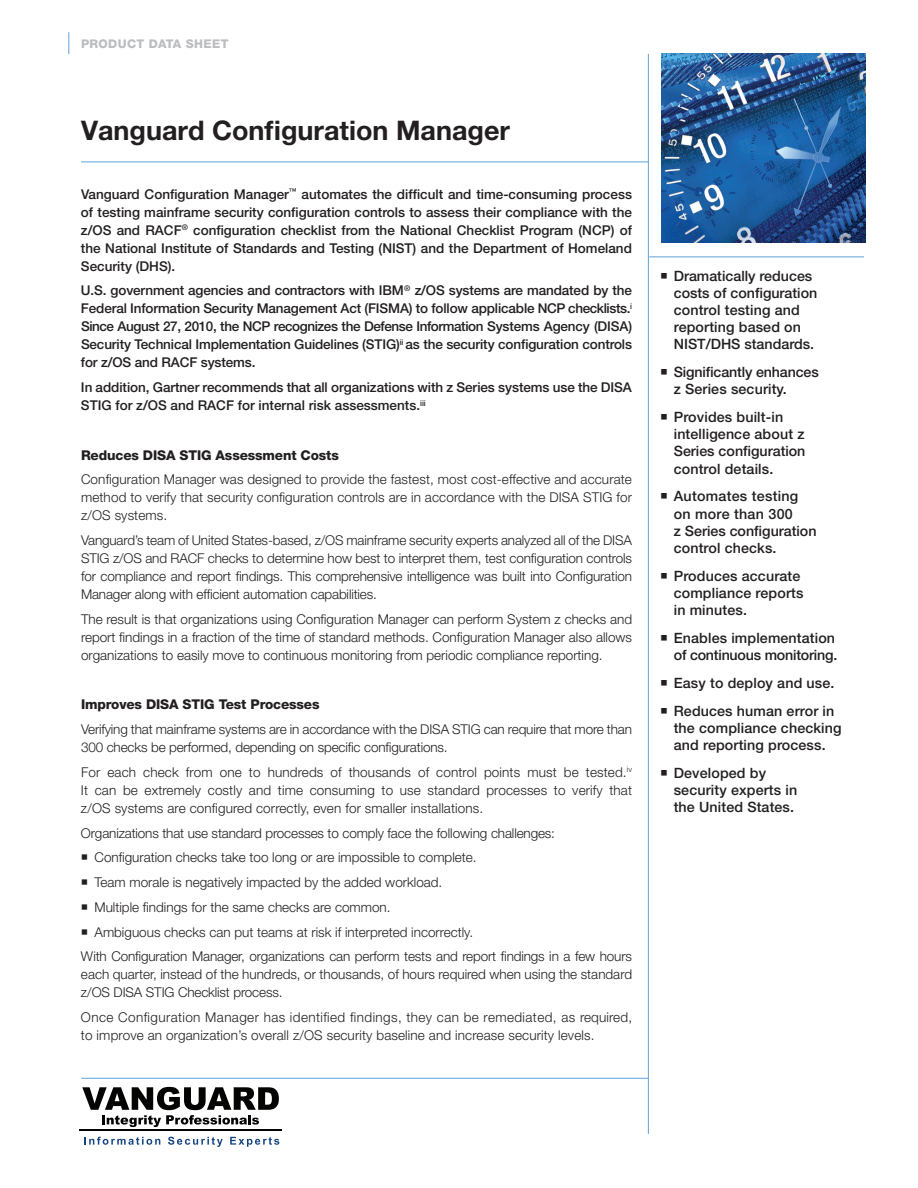
<style>
.page{position:relative;width:918px;height:1188px;background:#fff}
.page>*{position:absolute;margin:0;border:0;box-sizing:border-box;transform-origin:0 0}
.t1{font:700 27px "Helvetica Neue LT Pro";color:#231f20}
.t2{font:500 14.25px/17.1px "Helvetica Neue LT Pro";letter-spacing:.01em;color:#231f20}
.t3{font:500 14.25px/17.1px "Helvetica Neue LT Pro";letter-spacing:-.01em;color:#231f20}
.t4{font:300 13.5px/18px "Helvetica Neue LT Pro";color:#231f20;text-align:justify}
.t5{font:500 13.5px/18px "Helvetica Neue LT Pro";letter-spacing:-.005em;color:#231f20;text-align:justify}
.t6{font:800 13.5px "Helvetica Neue LT Pro";letter-spacing:-.01em;color:#231f20}
.t7{font:800 12px "Helvetica Neue LT Pro";letter-spacing:.03em;color:#bcbdc0}
</style>
<div class="page">
<img style="left:662px;top:53px;width:203px;height:190px">
<hr style="left:648px;top:54px;width:1px;height:1080px;background:#61a1d7">
<svg style="left:68px;top:32px;width:1px;height:22px"></svg>
<hr style="left:649px;top:256px;width:215px;height:1px;background:#61a1d7">
<hr style="left:81px;top:162px;width:567px;height:1px;background:#61a1d7">
<hr style="left:81px;top:1078px;width:567px;height:1px;background:#61a1d7">
<svg style="left:82px;top:1087px;width:197px;height:40px"></svg>
<hr style="left:79px;top:1130px;width:203px;height:1px;background:#040503">
<svg style="left:84px;top:1137px;width:76px;height:8px"></svg>
<svg style="left:168px;top:1137px;width:55px;height:10px"></svg>
<svg style="left:230px;top:1137px;width:49px;height:10px"></svg>
<p class="t7" style="left:81px;top:37px;width:149px">PRODUCT DATA SHEET</p>
<h1 class="t1" style="left:81px;top:113px;width:431px">Vanguard Configuration Manager</h1>
<p class="t5" style="left:81px;top:185px;width:553px">Vanguard Configuration Manager<sup>™</sup> automates the difficult and time-consuming process of testing mainframe security configuration controls to assess their compliance with the z/OS and RACF<sup>®</sup> configuration checklist from the National Checklist Program (NCP) of the National Institute of Standards and Testing (NIST) and the Department of Homeland Security (DHS).</p>
<p class="t5" style="left:81px;top:281px;width:553px">U.S. government agencies and contractors with IBM<sup>®</sup> z/OS systems are mandated by the Federal Information Security Management Act (FISMA) to follow applicable NCP checklists.<sup>i </sup>Since August 27, 2010, the NCP recognizes the Defense Information Systems Agency (DISA)<br>Security Technical Implementation Guidelines (STIG)<sup>ii</sup> as the security configuration controls for z/OS and RACF systems.</p>
<p class="t5" style="left:81px;top:378px;width:552px">In addition, Gartner recommends that all organizations with z Series systems use the DISA<br>STIG for z/OS and RACF for internal risk assessments.<sup>iii</sup></p>
<p class="t6" style="left:81px;top:447px;width:259px">Reduces DISA STIG Assessment Costs</p>
<p class="t4" style="left:81px;top:470px;width:553px">Configuration Manager was designed to provide the fastest, most cost-effective and accurate method to verify that security configuration controls are in accordance with the DISA STIG for z/OS systems.</p>
<p class="t4" style="left:81px;top:531px;width:552px">Vanguard’s team of United States-based, z/OS mainframe security experts analyzed all of the DISA STIG z/OS and RACF checks to determine how best to interpret them, test configuration controls for compliance and report findings. This comprehensive intelligence was built into Configuration Manager along with efficient automation capabilities.</p>
<p class="t4" style="left:81px;top:610px;width:553px">The result is that organizations using Configuration Manager can perform System z checks and report findings in a fraction of the time of standard methods. Configuration Manager also allows organizations to easily move to continuous monitoring from periodic compliance reporting.</p>
<p class="t6" style="left:81px;top:697px;width:240px">Improves DISA STIG Test Processes</p>
<p class="t4" style="left:81px;top:720px;width:553px">Verifying that mainframe systems are in accordance with the DISA STIG can require that more than<br>300 checks be performed, depending on specific configurations.</p>
<p class="t4" style="left:81px;top:763px;width:553px">For each check from one to hundreds of thousands of control points must be tested.<sup>iv </sup>It can be extremely costly and time consuming to use standard processes to verify that z/OS systems are configured correctly, even for smaller installations.</p>
<p class="t4" style="left:81px;top:824px;width:476px">Organizations that use standard processes to comply face the following challenges:</p>
<p class="t4" style="left:81px;top:848px;width:397px">○ Configuration checks take too long or are impossible to complete.</p>
<p class="t4" style="left:81px;top:873px;width:363px">○ Team morale is negatively impacted by the added workload.</p>
<p class="t4" style="left:81px;top:898px;width:311px">○ Multiple findings for the same checks are common.</p>
<p class="t4" style="left:81px;top:919px;width:553px;line-height:24.8px">○ Ambiguous checks can put teams at risk if interpreted incorrectly.<br>With Configuration Manager, organizations can perform tests and report findings in a few hours</p>
<p class="t4" style="left:81px;top:965px;width:553px">each quarter, instead of the hundreds, or thousands, of hours required when using the standard z/OS DISA STIG Checklist process.</p>
<p class="t4" style="left:81px;top:1008px;width:553px">Once Configuration Manager has identified findings, they can be remediated, as required, to improve an organization’s overall z/OS security baseline and increase security levels.</p>
<p class="t2" style="left:674px;top:267px;width:145px;text-indent:-13px">○ Dramatically reduces costs of configuration control testing and reporting based on<br>NIST/DHS standards.</p>
<p class="t3" style="left:674px;top:364px;width:146px;text-indent:-13px">○ Significantly enhances z Series security.</p>
<p class="t2" style="left:674px;top:409px;width:133px;text-indent:-13px">○ Provides built-in intelligence about z<br>Series configuration control details.</p>
<p class="t2" style="left:674px;top:488px;width:144px;text-indent:-13px">○ Automates testing on more than 300<br>z Series configuration control checks.</p>
<p class="t2" style="left:674px;top:567px;width:131px;text-indent:-13px">○ Produces accurate compliance reports in minutes.</p>
<p class="t2" style="left:660px;top:629px;width:179px;text-align:right">○ Enables implementation of continuous monitoring.</p>
<p class="t2" style="left:660px;top:674px;width:176px">○ Easy to deploy and use.</p>
<p class="t2" style="left:674px;top:702px;width:169px;text-indent:-13px">○ Reduces human error in the compliance checking and reporting process.</p>
<p class="t2" style="left:674px;top:764px;width:125px;text-indent:-13px">○ Developed by security experts in the United States.</p>
</div>
